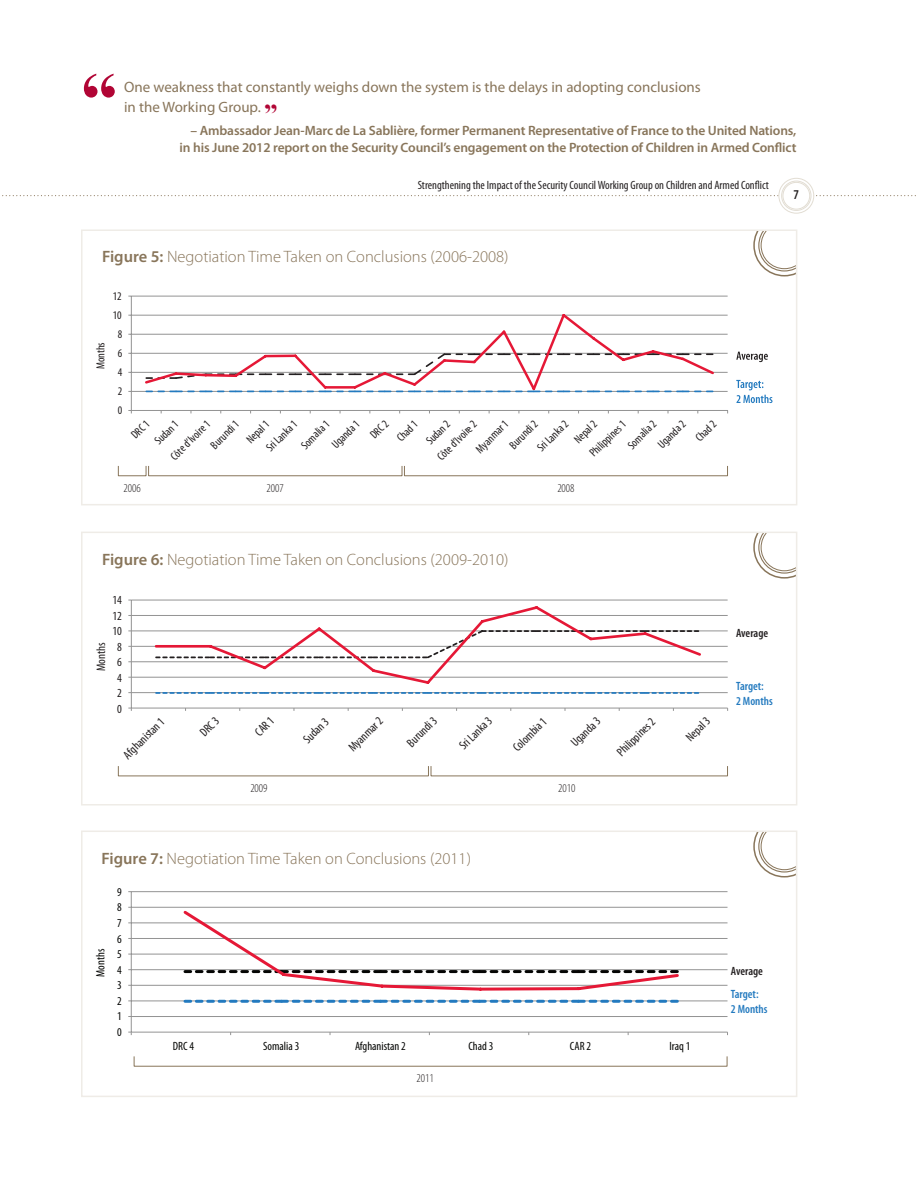
<style>
.page{position:relative;width:918px;height:1188px;background:#fff}
.page>*{position:absolute;margin:0;border:0;box-sizing:border-box;transform-origin:0 0}
.Definition{font:700 73.5px "Times New Roman";color:#b10535}
.Graph_title{font:300 16.5px "Myriad Pro";color:#88755a}
.Definition-2{font:15px/20.2px "Myriad Pro";color:#88755a}
.Reference_to_definit{font:600 13.5px/16.5px "Myriad Pro";letter-spacing:-.01em;color:#88755a;text-align:right}
.t1{font:600 condensed 13.5px "Myriad Pro";color:#231f20}
.t2{font:condensed 12.3px "Myriad Pro";color:#231f20}
.t3{font:condensed 12px "Myriad Pro";color:#231f20}
.t4{font:condensed 12px "Myriad Pro";color:#040503}
.Figure_txt{font:600 condensed 12px/15px "Myriad Pro";color:#237abf}
.FIGURE_YEAR{font:300 condensed 12px "Myriad Pro";color:#231f20}
.Figure_txt-2{font:600 condensed 12px "Myriad Pro";color:#231f20}
.t5{font:condensed 11.7px/20.4px "Myriad Pro";color:#231f20}
.s1{font-family:"Times New Roman";font-weight:700;font-size:27px;color:#b10535}
.s2{font-weight:600}
</style>
<div class="page">
<svg style="left:2px;top:195px;width:914px;height:1px"></svg>
<svg style="left:779px;top:178px;width:35px;height:35px"></svg>
<div style="left:779px;top:178px;width:35px;height:35px;border:1px solid #e2ddd3;border-radius:50%"></div>
<div style="left:781px;top:181px;width:30px;height:30px;background:#e9e6df;border:1px solid #e2ddd3;border-radius:50%"></div>
<div style="left:783px;top:182px;width:27px;height:27px;background:#fff;border-radius:50%"></div>
<div style="left:783px;top:182px;width:27px;height:28px;border:1px solid #e2ddd3;border-radius:50%"></div>
<svg style="left:753px;top:233px;width:41px;height:43px"></svg>
<div style="left:81px;top:230px;width:716px;height:275px;border:2px solid #efece7"></div>
<svg style="left:736px;top:352px;width:32px;height:10px"></svg>
<svg style="left:736px;top:380px;width:37px;height:23px"></svg>
<hr style="left:131px;top:296px;width:597px;height:1px;background:#939393">
<hr style="left:131px;top:315px;width:597px;height:1px;background:#939393">
<hr style="left:131px;top:334px;width:597px;height:1px;background:#939393">
<hr style="left:131px;top:353px;width:597px;height:1px;background:#939393">
<hr style="left:131px;top:372px;width:597px;height:1px;background:#939393">
<hr style="left:131px;top:391px;width:597px;height:1px;background:#939393">
<hr style="left:131px;top:296px;width:1px;height:114px;background:#939393">
<hr style="left:131px;top:410px;width:597px;height:1px;background:#939393">
<svg style="left:143px;top:314px;width:573px;height:78px"></svg>
<svg style="left:146px;top:391px;width:567px;height:1px"></svg>
<div style="left:118px;top:466px;width:28px;height:10px;border:1px solid #88755a"></div>
<div style="left:148px;top:466px;width:254px;height:10px;border:1px solid #88755a"></div>
<div style="left:404px;top:466px;width:324px;height:10px;border:1px solid #88755a"></div>
<svg style="left:753px;top:535px;width:41px;height:44px"></svg>
<div style="left:81px;top:532px;width:716px;height:274px;border:2px solid #efece7"></div>
<hr style="left:131px;top:600px;width:597px;height:1px;background:#939393">
<hr style="left:131px;top:600px;width:1px;height:108px;background:#939393">
<hr style="left:131px;top:708px;width:597px;height:1px;background:#939393">
<hr style="left:131px;top:615px;width:597px;height:1px;background:#939393">
<hr style="left:131px;top:631px;width:597px;height:1px;background:#939393">
<hr style="left:131px;top:646px;width:597px;height:1px;background:#939393">
<hr style="left:131px;top:662px;width:597px;height:1px;background:#939393">
<hr style="left:131px;top:677px;width:597px;height:1px;background:#939393">
<hr style="left:131px;top:692px;width:597px;height:1px;background:#939393">
<svg style="left:155px;top:692px;width:544px;height:2px"></svg>
<svg style="left:155px;top:606px;width:546px;height:78px"></svg>
<svg style="left:753px;top:834px;width:41px;height:44px"></svg>
<div style="left:81px;top:831px;width:716px;height:266px;border:2px solid #efece7"></div>
<hr style="left:131px;top:891px;width:597px;height:1px;background:#939393">
<hr style="left:131px;top:907px;width:597px;height:1px;background:#939393">
<hr style="left:131px;top:923px;width:597px;height:1px;background:#939393">
<hr style="left:131px;top:938px;width:597px;height:1px;background:#939393">
<hr style="left:131px;top:954px;width:597px;height:1px;background:#939393">
<hr style="left:131px;top:969px;width:597px;height:1px;background:#939393">
<hr style="left:131px;top:985px;width:597px;height:1px;background:#939393">
<hr style="left:131px;top:1001px;width:597px;height:1px;background:#939393">
<hr style="left:131px;top:1016px;width:597px;height:1px;background:#939393">
<hr style="left:131px;top:892px;width:1px;height:140px;background:#939393">
<hr style="left:131px;top:1032px;width:597px;height:1px;background:#939393">
<svg style="left:185px;top:1000px;width:492px;height:3px"></svg>
<svg style="left:181px;top:911px;width:500px;height:80px"></svg>
<p class="Definition" style="left:81px;top:48px;width:38px">“</p>
<p class="Definition-2" style="left:124px;top:77px;width:578px">One weakness that constantly weighs down the system is the delays in adopting conclusions in the Working Group. <span class="s1">”</span></p>
<p class="Reference_to_definit" style="left:180px;top:122px;width:618px">– Ambassador Jean-Marc de La Sablière, former Permanent Representative of France to the United Nations, in his June 2012 report on the Security Council’s engagement on the Protection of Children in Armed Conflict</p>
<p class="t3" style="left:418px;top:178px;width:353px">Strengthening the Impact of the Security Council Working Group on Children and Armed Conflict</p>
<p class="Graph_title" style="left:102px;top:248px;width:408px"><span class="s2">Figure 5:</span> Negotiation Time Taken on Conclusions (2006-2008)</p>
<p class="t5" style="left:113px;top:286px;width:11px">12</p>
<p class="t5" style="left:113px;top:305px;width:11px">10</p>
<p class="t5" style="left:90px;top:369px;width:29px;rotate:-90deg">Months</p>
<p class="t5" style="left:118px;top:324px;width:6px">8</p>
<p class="t5" style="left:118px;top:343px;width:6px">6</p>
<p class="t5" style="left:118px;top:362px;width:6px">4</p>
<p class="t5" style="left:118px;top:381px;width:6px">2</p>
<p class="t5" style="left:118px;top:400px;width:6px">0</p>
<p class="t5" style="left:279px;top:423px;width:37px;line-height:23px;text-indent:-27px;rotate:-45deg">Sri Lanka 1<br>Somalia 1</p>
<p class="t5" style="left:326px;top:439px;width:36px;rotate:-45deg">Uganda 1</p>
<p class="t5" style="left:365px;top:429px;width:22px;rotate:-45deg">DRC 2</p>
<p class="t5" style="left:392px;top:432px;width:26px;rotate:-45deg">Chad 1</p>
<p class="t5" style="left:419px;top:438px;width:52px;line-height:19px;rotate:-45deg">Sudan 2<br>Côte d’Ivoire 2</p>
<p class="t5" style="left:470px;top:443px;width:42px;rotate:-45deg">Myanmar 1</p>
<p class="t5" style="left:504px;top:439px;width:36px;rotate:-45deg">Burundi 2</p>
<p class="t5" style="left:532px;top:442px;width:40px;rotate:-45deg">Sri Lanka 2</p>
<p class="t5" style="left:569px;top:434px;width:29px;rotate:-45deg">Nepal 2</p>
<p class="t5" style="left:584px;top:447px;width:48px;rotate:-45deg">Philippines 1</p>
<p class="t5" style="left:622px;top:440px;width:37px;rotate:-45deg">Somalia 2</p>
<p class="t5" style="left:652px;top:439px;width:36px;rotate:-45deg">Uganda 2</p>
<p class="t5" style="left:690px;top:432px;width:26px;rotate:-45deg">Chad 2</p>
<p class="t5" style="left:135px;top:421px;width:30px;text-indent:-12px;rotate:-45deg">DRC 1<br>Sudan 1</p>
<p class="t5" style="left:165px;top:451px;width:52px;rotate:-45deg">Côte d’Ivoire 1</p>
<p class="t5" style="left:205px;top:439px;width:36px;rotate:-45deg">Burundi 1</p>
<p class="t5" style="left:241px;top:434px;width:29px;rotate:-45deg">Nepal 1</p>
<p class="FIGURE_YEAR" style="left:124px;top:481px;width:19px">2006</p>
<p class="FIGURE_YEAR" style="left:267px;top:481px;width:19px">2007</p>
<p class="FIGURE_YEAR" style="left:557px;top:481px;width:19px">2008</p>
<p class="t1" style="left:794px;top:187px;width:7px">7</p>
<p class="Graph_title" style="left:102px;top:550px;width:408px"><span class="s2">Figure 6:</span> Negotiation Time Taken on Conclusions (2009-2010)</p>
<p class="t2" style="left:112px;top:593px;width:11px">14</p>
<p class="t2" style="left:112px;top:608px;width:11px">12</p>
<p class="t2" style="left:94px;top:671px;width:30px;rotate:-90deg">Months</p>
<p class="t2" style="left:112px;top:624px;width:11px">10</p>
<p class="t2" style="left:117px;top:639px;width:6px">8</p>
<p class="t2" style="left:117px;top:655px;width:6px">6</p>
<p class="t2" style="left:117px;top:670px;width:6px">4</p>
<p class="t2" style="left:117px;top:686px;width:6px">2</p>
<p class="t2" style="left:117px;top:701px;width:6px">0</p>
<p class="t2" style="left:120px;top:752px;width:54px;rotate:-45deg">Afghanistan 1</p>
<p class="t2" style="left:197px;top:729px;width:23px;rotate:-45deg">DRC 3</p>
<p class="t2" style="left:252px;top:729px;width:23px;rotate:-45deg">CAR 1</p>
<p class="t2" style="left:300px;top:736px;width:32px;rotate:-45deg">Sudan 3</p>
<p class="t2" style="left:345px;top:744px;width:45px;rotate:-45deg">Myanmar 2</p>
<p class="t2" style="left:404px;top:739px;width:38px;rotate:-45deg">Burundi 3</p>
<p class="t2" style="left:456px;top:742px;width:43px;rotate:-45deg">Sri Lanka 3</p>
<p class="t2" style="left:510px;top:744px;width:44px;rotate:-45deg">Colombia 1</p>
<p class="t2" style="left:568px;top:739px;width:38px;rotate:-45deg">Uganda 3</p>
<p class="t2" style="left:614px;top:749px;width:50px;rotate:-45deg">Philippines 2</p>
<p class="t2" style="left:683px;top:734px;width:30px;rotate:-45deg">Nepal 3</p>
<p class="FIGURE_YEAR" style="left:250px;top:782px;width:19px">2009</p>
<p class="FIGURE_YEAR" style="left:558px;top:782px;width:19px">2010</p>
<p class="Figure_txt-2" style="left:736px;top:627px;width:34px">Average</p>
<p class="Figure_txt" style="left:736px;top:678px;width:38px">Target:<br>2 Months</p>
<p class="Graph_title" style="left:102px;top:849px;width:371px"><span class="s2">Figure 7:</span> Negotiation Time Taken on Conclusions (2011)</p>
<p class="t4" style="left:117px;top:885px;width:6px">9</p>
<p class="t4" style="left:117px;top:900px;width:6px">8</p>
<p class="t4" style="left:117px;top:916px;width:6px">7</p>
<p class="t4" style="left:93px;top:977px;width:30px;rotate:-90deg">Months</p>
<p class="t4" style="left:117px;top:931px;width:6px">6</p>
<p class="t4" style="left:117px;top:947px;width:6px">5</p>
<p class="t4" style="left:117px;top:963px;width:6px">4</p>
<p class="t4" style="left:117px;top:978px;width:6px">3</p>
<p class="t4" style="left:117px;top:994px;width:6px">2</p>
<p class="t4" style="left:117px;top:1009px;width:6px">1</p>
<p class="t4" style="left:117px;top:1025px;width:6px">0</p>
<p class="t4" style="left:173px;top:1038px;width:23px">DRC 4</p>
<p class="t4" style="left:263px;top:1038px;width:38px">Somalia 3</p>
<p class="t4" style="left:355px;top:1038px;width:52px">Afghanistan 2</p>
<p class="t4" style="left:468px;top:1038px;width:26px">Chad 3</p>
<p class="t4" style="left:570px;top:1038px;width:23px">CAR 2</p>
<p class="t4" style="left:669px;top:1038px;width:23px">Iraq 1</p>
<p class="FIGURE_YEAR" style="left:417px;top:1072px;width:19px">2011</p>
<p class="Figure_txt-2" style="left:731px;top:965px;width:34px">Average</p>
<p class="Figure_txt" style="left:731px;top:987px;width:38px">Target:<br>2 Months</p>
</div>
